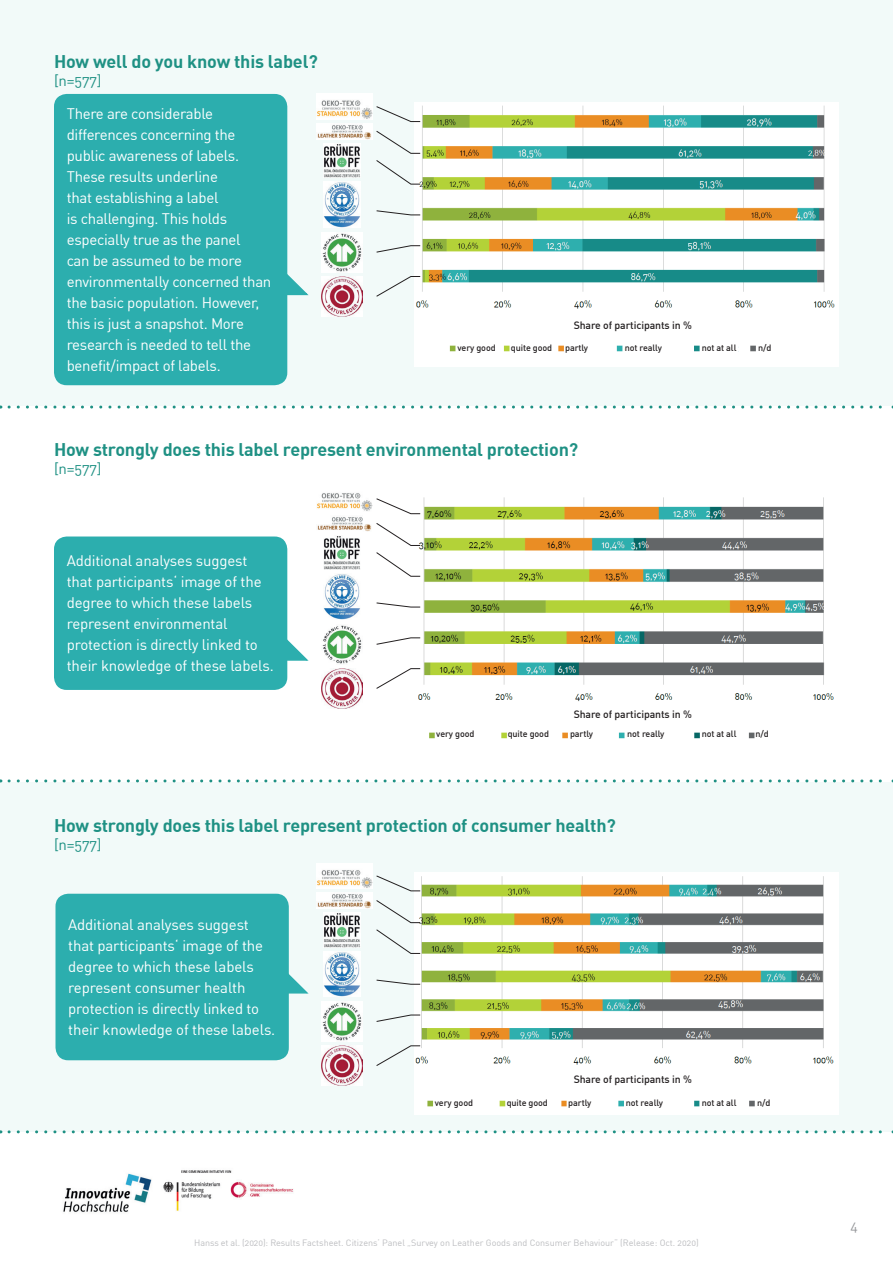
<style>
.page{position:relative;width:893px;height:1263px;background:#fff}
.page>*{position:absolute;margin:0;border:0;box-sizing:border-box;transform-origin:0 0}
.t1{font:700 18px "HDADIN Office";color:#1f9184}
.t2{font:15px/21px "HDADIN Office";letter-spacing:-.01em;color:#fff}
.t3{font:15px "HDADIN Office";color:#1f9184}
.t4{font:13.5px "HDADIN Office";color:#939598}
.t5{font:500 10.5px "HDADIN Office";color:#231f20}
.t6{font:500 9px "HDADIN Office";color:#231f20}
.t7{font:9px "HDADIN Office";letter-spacing:.01em;color:#bcbdc0}
</style>
<div class="page">
<img style="left:54px;top:1133px;width:240px;height:80px">
<div style="left:0;top:0;width:893px;height:406px;background:#f2faf9"></div>
<div style="left:0;top:782px;width:893px;height:350px;background:#f2faf9"></div>
<svg style="left:9px;top:406px;width:884px;height:3px"></svg>
<svg style="left:9px;top:1130px;width:884px;height:3px"></svg>
<svg style="left:9px;top:779px;width:884px;height:3px"></svg>
<img style="left:415px;top:102px;width:424px;height:264px">
<img style="left:418px;top:497px;width:416px;height:242px">
<img style="left:415px;top:873px;width:424px;height:241px">
<img style="left:317px;top:94px;width:56px;height:25px">
<img style="left:317px;top:123px;width:56px;height:16px">
<img style="left:323px;top:143px;width:38px;height:35px">
<img style="left:323px;top:182px;width:38px;height:45px">
<img style="left:322px;top:232px;width:40px;height:40px">
<img style="left:322px;top:276px;width:40px;height:40px">
<svg style="left:376px;top:106px;width:45px;height:16px"></svg>
<svg style="left:376px;top:131px;width:45px;height:23px"></svg>
<svg style="left:376px;top:160px;width:45px;height:24px"></svg>
<svg style="left:376px;top:210px;width:45px;height:5px"></svg>
<svg style="left:376px;top:245px;width:45px;height:8px"></svg>
<svg style="left:376px;top:276px;width:45px;height:21px"></svg>
<img style="left:317px;top:493px;width:56px;height:18px">
<img style="left:317px;top:517px;width:55px;height:14px">
<img style="left:324px;top:536px;width:36px;height:34px">
<img style="left:324px;top:574px;width:36px;height:45px">
<img style="left:322px;top:625px;width:40px;height:39px">
<img style="left:322px;top:668px;width:40px;height:41px">
<svg style="left:376px;top:498px;width:45px;height:16px"></svg>
<svg style="left:376px;top:523px;width:45px;height:23px"></svg>
<svg style="left:376px;top:552px;width:45px;height:25px"></svg>
<svg style="left:376px;top:602px;width:45px;height:5px"></svg>
<svg style="left:376px;top:637px;width:45px;height:8px"></svg>
<svg style="left:376px;top:668px;width:45px;height:21px"></svg>
<img style="left:317px;top:863px;width:56px;height:26px">
<img style="left:317px;top:892px;width:56px;height:16px">
<img style="left:323px;top:912px;width:38px;height:35px">
<img style="left:323px;top:951px;width:38px;height:45px">
<img style="left:322px;top:1001px;width:40px;height:40px">
<img style="left:322px;top:1045px;width:40px;height:41px">
<svg style="left:376px;top:875px;width:45px;height:16px"></svg>
<svg style="left:376px;top:900px;width:45px;height:23px"></svg>
<svg style="left:376px;top:929px;width:45px;height:25px"></svg>
<svg style="left:376px;top:980px;width:45px;height:4px"></svg>
<svg style="left:376px;top:1015px;width:45px;height:7px"></svg>
<svg style="left:376px;top:1045px;width:45px;height:21px"></svg>
<svg style="left:287px;top:626px;width:22px;height:35px"></svg>
<div style="left:54px;top:536px;width:233px;height:154px;background:#2caeae;border-radius:13px"></div>
<div style="left:55px;top:894px;width:234px;height:166px;background:#2caeae;border-radius:13px"></div>
<svg style="left:288px;top:959px;width:21px;height:35px"></svg>
<svg style="left:287px;top:261px;width:22px;height:35px"></svg>
<div style="left:54px;top:94px;width:233px;height:291px;background:#2caeae;border-radius:13px"></div>
<div style="left:458px;top:336px;width:42px;height:23px;background:#fff"></div>
<div style="left:511px;top:336px;width:42px;height:23px;background:#fff"></div>
<div style="left:565px;top:336px;width:43px;height:23px;background:#fff"></div>
<div style="left:625px;top:336px;width:60px;height:23px;background:#fff"></div>
<div style="left:702px;top:336px;width:36px;height:23px;background:#fff"></div>
<div style="left:758px;top:336px;width:36px;height:23px;background:#fff"></div>
<div style="left:514px;top:316px;width:237px;height:16px;background:#fff"></div>
<div style="left:436px;top:722px;width:57px;height:23px;background:#fff"></div>
<div style="left:508px;top:722px;width:47px;height:23px;background:#fff"></div>
<div style="left:570px;top:722px;width:42px;height:23px;background:#fff"></div>
<div style="left:627px;top:722px;width:60px;height:23px;background:#fff"></div>
<div style="left:702px;top:722px;width:36px;height:23px;background:#fff"></div>
<div style="left:756px;top:722px;width:36px;height:23px;background:#fff"></div>
<div style="left:514px;top:705px;width:237px;height:17px;background:#fff"></div>
<div style="left:435px;top:1091px;width:58px;height:23px;background:#fff"></div>
<div style="left:507px;top:1091px;width:49px;height:23px;background:#fff"></div>
<div style="left:568px;top:1091px;width:43px;height:23px;background:#fff"></div>
<div style="left:626px;top:1091px;width:60px;height:23px;background:#fff"></div>
<div style="left:702px;top:1091px;width:36px;height:23px;background:#fff"></div>
<div style="left:757px;top:1091px;width:36px;height:23px;background:#fff"></div>
<div style="left:514px;top:1071px;width:237px;height:16px;background:#fff"></div>
<p class="t1" style="left:54px;top:49px;width:265px">How well do you know this label?</p>
<p class="t3" style="left:54px;top:71px;width:49px">[n=577]</p>
<p class="t2" style="left:67px;top:103px;width:206px">There are considerable differences concerning the public awareness of labels.<br>These results underline<br>that establishing a label<br>is challenging. This holds especially true as the panel<br>can be assumed to be more environmentally concerned than the basic population. However, this is just a snapshot. More research is needed to tell the benefit/impact of labels.</p>
<p class="t5" style="left:574px;top:318px;width:120px">Share of participants in %</p>
<p class="t6" style="left:458px;top:342px;width:40px">very good</p>
<p class="t6" style="left:511px;top:342px;width:43px">quite good</p>
<p class="t6" style="left:565px;top:342px;width:24px">partly</p>
<p class="t6" style="left:625px;top:342px;width:39px">not really</p>
<p class="t6" style="left:702px;top:342px;width:36px">not at all</p>
<p class="t6" style="left:758px;top:342px;width:15px">n/d</p>
<p class="t1" style="left:54px;top:438px;width:525px">How strongly does this label represent environmental protection?</p>
<p class="t3" style="left:54px;top:459px;width:49px">[n=577]</p>
<p class="t2" style="left:67px;top:550px;width:208px">Additional analyses suggest that participants‘ image of the degree to which these labels represent environmental protection is directly linked to their knowledge of these labels.</p>
<p class="t5" style="left:574px;top:707px;width:120px">Share of participants in %</p>
<p class="t6" style="left:436px;top:728px;width:40px">very good</p>
<p class="t6" style="left:508px;top:728px;width:43px">quite good</p>
<p class="t6" style="left:570px;top:728px;width:24px">partly</p>
<p class="t6" style="left:627px;top:728px;width:39px">not really</p>
<p class="t6" style="left:702px;top:728px;width:36px">not at all</p>
<p class="t6" style="left:756px;top:728px;width:15px">n/d</p>
<p class="t1" style="left:54px;top:813px;width:563px">How strongly does this label represent protection of consumer health?</p>
<p class="t3" style="left:54px;top:835px;width:49px">[n=577]</p>
<p class="t2" style="left:68px;top:914px;width:208px">Additional analyses suggest that participants‘ image of the degree to which these labels represent consumer health protection is directly linked to their knowledge of these labels.</p>
<p class="t5" style="left:574px;top:1073px;width:120px">Share of participants in %</p>
<p class="t6" style="left:435px;top:1097px;width:40px">very good</p>
<p class="t6" style="left:507px;top:1097px;width:43px">quite good</p>
<p class="t6" style="left:568px;top:1097px;width:24px">partly</p>
<p class="t6" style="left:626px;top:1097px;width:39px">not really</p>
<p class="t6" style="left:702px;top:1097px;width:36px">not at all</p>
<p class="t6" style="left:757px;top:1097px;width:15px">n/d</p>
<p class="t7" style="left:194px;top:1237px;width:506px">Hanss et al. (2020): Results Factsheet. Citizens‘ Panel „Survey on Leather Goods and Consumer Behaviour“ (Release: Oct. 2020)</p>
<p class="t4" style="left:850px;top:1217px;width:9px">4</p>
</div>
